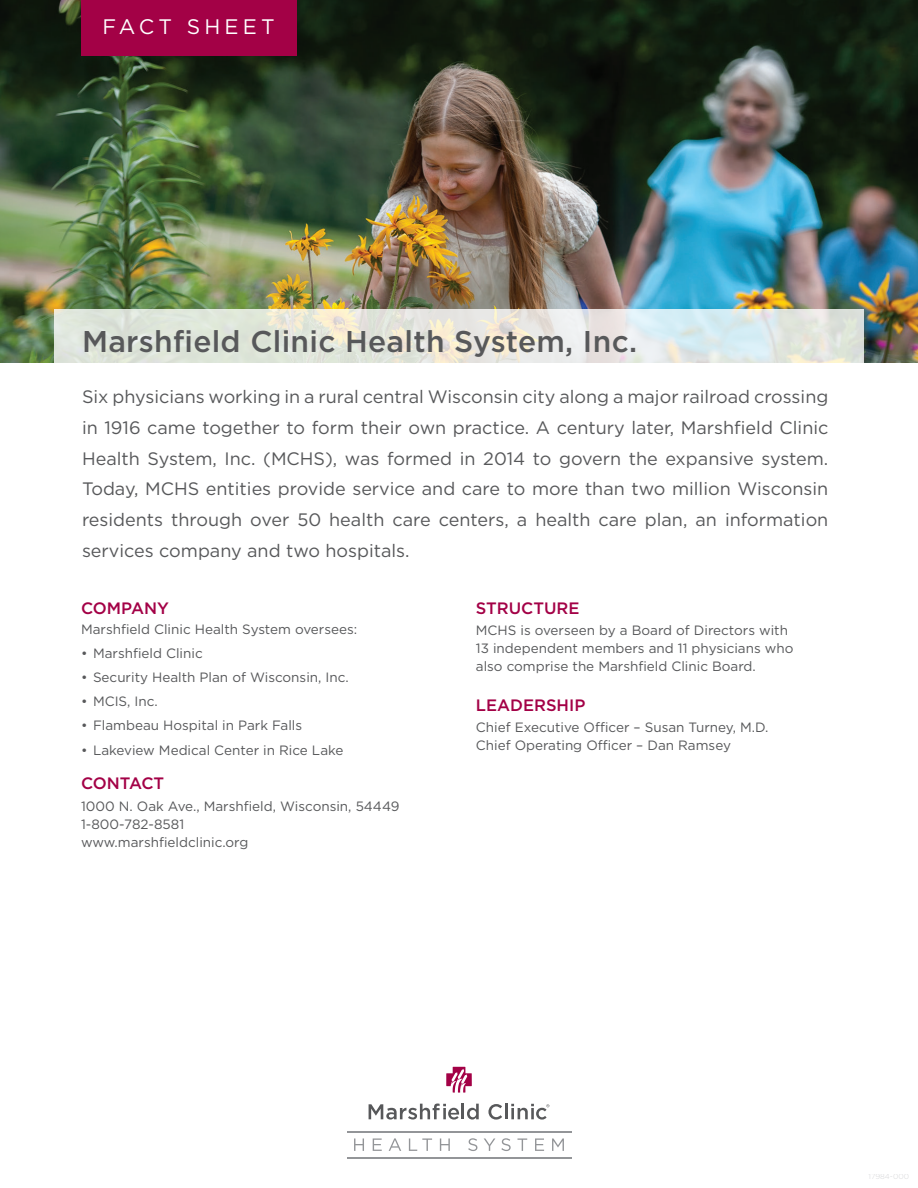
<style>
.page{position:relative;width:918px;height:1188px;background:#fff}
.page>*{position:absolute;margin:0;border:0;box-sizing:border-box;transform-origin:0 0}
.t1{font:500 30px "Gotham";letter-spacing:.01em;color:#57585a}
.t2{font:21px "Gotham";letter-spacing:.2em;color:#fff}
.t3{font:18px/30.8px "Gotham";color:#57585a;text-align:justify}
.SUBHEAD{font:500 16.5px "Gotham";color:#a30146}
.BODY{font:13.5px/18px "Gotham";color:#57585a}
.BULLETS{font:13.5px "Gotham";color:#57585a}
</style>
<div class="page">
<svg style="left:446px;top:1067px;width:26px;height:26px"></svg>
<svg style="left:369px;top:1104px;width:90px;height:16px"></svg>
<hr style="left:461px;top:1104px;width:3px;height:15px;background:#57585a">
<svg style="left:467px;top:1104px;width:12px;height:16px"></svg>
<svg style="left:488px;top:1104px;width:14px;height:16px"></svg>
<hr style="left:505px;top:1104px;width:3px;height:15px;background:#57585a">
<svg style="left:511px;top:1104px;width:38px;height:16px"></svg>
<svg style="left:354px;top:1138px;width:10px;height:13px"></svg>
<svg style="left:373px;top:1138px;width:9px;height:13px"></svg>
<svg style="left:389px;top:1138px;width:12px;height:13px"></svg>
<svg style="left:409px;top:1138px;width:23px;height:13px"></svg>
<svg style="left:440px;top:1138px;width:10px;height:13px"></svg>
<svg style="left:468px;top:1138px;width:9px;height:13px"></svg>
<svg style="left:484px;top:1138px;width:11px;height:13px"></svg>
<svg style="left:501px;top:1138px;width:10px;height:13px"></svg>
<svg style="left:517px;top:1138px;width:10px;height:13px"></svg>
<svg style="left:535px;top:1138px;width:9px;height:13px"></svg>
<svg style="left:552px;top:1138px;width:12px;height:13px"></svg>
<hr style="left:347px;top:1131px;width:224px;height:2px;background:#939598">
<hr style="left:347px;top:1157px;width:224px;height:1px;background:#939598">
<img style="left:0;top:0;width:918px;height:363px">
<svg style="left:54px;top:309px;width:810px;height:54px;background:#e2e6df"></svg>
<div style="left:81px;top:0;width:216px;height:56px;background:#a30146"></div>
<p class="t2" style="left:103px;top:14px;width:174px">FACT SHEET</p>
<p class="t1" style="left:82px;top:322px;width:557px">Marshfield Clinic Health System, Inc.</p>
<p class="t3" style="left:82px;top:381px;width:748px">Six physicians working in a rural central Wisconsin city along a major railroad crossing in 1916 came together to form their own practice. A century later, Marshfield Clinic Health System, Inc. (MCHS), was formed in 2014 to govern the expansive system.<br>Today, MCHS entities provide service and care to more than two million Wisconsin residents through over 50 health care centers, a health care plan, an information services company and two hospitals.</p>
<p class="SUBHEAD" style="left:81px;top:597px;width:89px">COMPANY</p>
<p class="BULLETS" style="left:81px;top:620px;width:278px">Marshfield Clinic Health System oversees:</p>
<p class="BULLETS" style="left:81px;top:644px;width:123px">• Marshfield Clinic</p>
<p class="BULLETS" style="left:81px;top:668px;width:269px">• Security Health Plan of Wisconsin, Inc.</p>
<p class="BULLETS" style="left:81px;top:692px;width:78px">• MCIS, Inc.</p>
<p class="BULLETS" style="left:81px;top:717px;width:223px">• Flambeau Hospital in Park Falls</p>
<p class="BULLETS" style="left:81px;top:742px;width:264px">• Lakeview Medical Center in Rice Lake</p>
<p class="SUBHEAD" style="left:81px;top:773px;width:85px">CONTACT</p>
<p class="BODY" style="left:81px;top:796px;width:320px">1000 N. Oak Ave., Marshfield, Wisconsin, 54449<br>1-800-782-8581<br>www.marshfieldclinic.org</p>
<p class="SUBHEAD" style="left:476px;top:597px;width:105px">STRUCTURE</p>
<p class="BODY" style="left:476px;top:621px;width:319px">MCHS is overseen by a Board of Directors with<br>13 independent members and 11 physicians who also comprise the Marshfield Clinic Board.</p>
<p class="SUBHEAD" style="left:476px;top:694px;width:111px">LEADERSHIP</p>
<p class="BODY" style="left:476px;top:718px;width:294px">Chief Executive Officer – Susan Turney, M.D.<br>Chief Operating Officer – Dan Ramsey</p>
</div>
